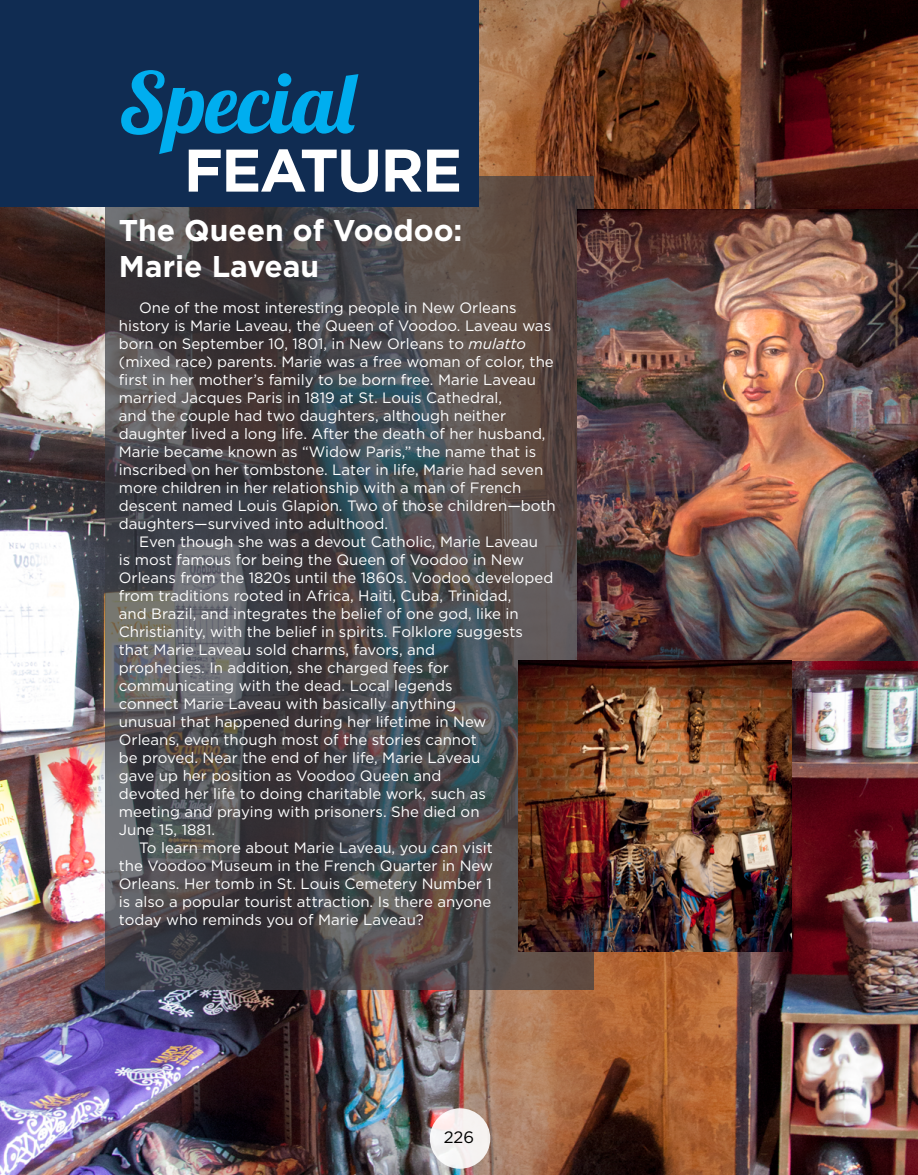
<style>
.page{position:relative;width:918px;height:1175px;background:#fff}
.page>*{position:absolute;margin:0;border:0;box-sizing:border-box;transform-origin:0 0}
.t1{font:84px "Lobster 1.4";color:#00aeef}
.t2{font:700 60px "Gotham";letter-spacing:-.03em;color:#fff}
.t3{font:700 30px/36px "Gotham";color:#fff}
.t4{font:16.5px "Gotham";color:#000}
.t5{font:15px/18px "Gotham";color:#fff}
.s1{font-style:italic}
</style>
<div class="page">
<img style="left:0;top:0;width:918px;height:1174px">
<svg style="left:105px;top:176px;width:488px;height:814px;background:#4b484a"></svg>
<div style="left:0;top:0;width:479px;height:207px;background:#102c52"></div>
<img style="left:578px;top:210px;width:340px;height:450px">
<img style="left:518px;top:660px;width:274px;height:291px">
<div style="left:430px;top:1108px;width:60px;height:60px;background:#f6f3f1;border-radius:50%"></div>
<h1 class="t1" style="left:119px;top:49px;width:237px">Special</h1>
<h2 class="t2" style="left:184px;top:131px;width:280px">FEATURE</h2>
<h3 class="t3" style="left:119px;top:212px;width:345px">The Queen of Voodoo:<br>Marie Laveau</h3>
<p class="t5" style="left:119px;top:298px;width:438px;text-indent:20px">One of the most interesting people in New Orleans history is Marie Laveau, the Queen of Voodoo. Laveau was born on September 10, 1801, in New Orleans to <span class="s1">mulatto </span>(mixed race) parents. Marie was a free woman of color, the first in her mother’s family to be born free. Marie Laveau married Jacques Paris in 1819 at St. Louis Cathedral,<br>and the couple had two daughters, although neither daughter lived a long life. After the death of her husband, Marie became known as “Widow Paris,” the name that is inscribed on her tombstone. Later in life, Marie had seven more children in her relationship with a man of French descent named Louis Glapion. Two of those children—both daughters—survived into adulthood.</p>
<p class="t5" style="left:139px;top:532px;width:400px">Even though she was a devout Catholic, Marie Laveau</p>
<p class="t5" style="left:119px;top:550px;width:407px">is most famous for being the Queen of Voodoo in New</p>
<p class="t5" style="left:119px;top:568px;width:436px">Orleans from the 1820s until the 1860s. Voodoo developed</p>
<p class="t5" style="left:119px;top:586px;width:394px">from traditions rooted in Africa, Haiti, Cuba, Trinidad,</p>
<p class="t5" style="left:119px;top:604px;width:401px">and Brazil, and integrates the belief of one god, like in</p>
<p class="t5" style="left:119px;top:622px;width:405px">Christianity, with the belief in spirits. Folklore suggests</p>
<p class="t5" style="left:119px;top:640px;width:318px">that Marie Laveau sold charms, favors, and</p>
<p class="t5" style="left:119px;top:658px;width:332px">prophecies. In addition, she charged fees for</p>
<p class="t5" style="left:119px;top:676px;width:335px">communicating with the dead. Local legends</p>
<p class="t5" style="left:119px;top:694px;width:339px">connect Marie Laveau with basically anything</p>
<p class="t5" style="left:119px;top:712px;width:369px">unusual that happened during her lifetime in New</p>
<p class="t5" style="left:119px;top:730px;width:360px">Orleans, even though most of the stories cannot</p>
<p class="t5" style="left:119px;top:748px;width:363px">be proved. Near the end of her life, Marie Laveau</p>
<p class="t5" style="left:119px;top:766px;width:324px">gave up her position as Voodoo Queen and</p>
<p class="t5" style="left:119px;top:784px;width:369px">devoted her life to doing charitable work, such as</p>
<p class="t5" style="left:119px;top:802px;width:362px">meeting and praying with prisoners. She died on</p>
<p class="t5" style="left:119px;top:820px;width:98px">June 15, 1881.</p>
<p class="t5" style="left:139px;top:838px;width:355px">To learn more about Marie Laveau, you can visit</p>
<p class="t5" style="left:119px;top:856px;width:376px">the Voodoo Museum in the French Quarter in New</p>
<p class="t5" style="left:119px;top:874px;width:374px">Orleans. Her tomb in St. Louis Cemetery Number 1</p>
<p class="t5" style="left:119px;top:892px;width:374px">is also a popular tourist attraction. Is there anyone</p>
<p class="t5" style="left:119px;top:910px;width:307px">today who reminds you of Marie Laveau?</p>
<p class="t4" style="left:444px;top:1126px;width:32px">226</p>
</div>
